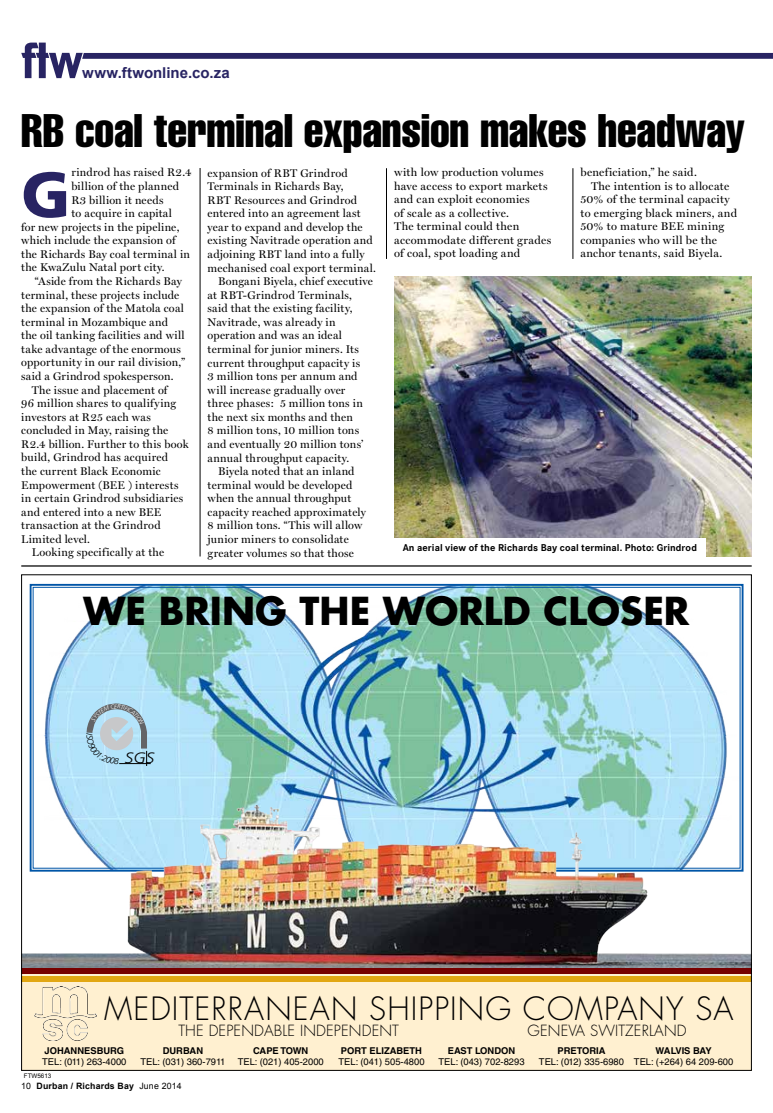
<style>
.page{position:relative;width:773px;height:1113px;background:#fff}
.page>*{position:absolute;margin:0;border:0;box-sizing:border-box;transform-origin:0 0}
.t1{font:900 63.75px "Frutiger";color:#282463}
.t2{font:46.25px "Helvetica LT Std Comp";letter-spacing:-.005em;color:#000}
.t3{font:700 37.5px "Futura Std";color:#000}
.t4{font:300 31.25px "Futura Std";letter-spacing:.035em;color:#000}
.t5{font:300 15px "Futura Std";letter-spacing:.01em;color:#000}
.t6{font:700 15px "Arial";color:#282463}
.t7{font:italic 300 15px "Frutiger LT Std";color:#000;scale:1.14 1}
.t8{font:11.25px/13.4px "Display Miller 2";letter-spacing:.025em;color:#000}
.t9{font:700 10.25px "Corporate S";letter-spacing:.01em;color:#000}
.t10{font:9.38px/11.2px "Helvetica LT Std";color:#000;text-align:center}
.t11{font:700 8.75px "Arial";letter-spacing:.02em;color:#000}
.t12{font:6.25px "Arial";color:#000}
.s1{font-weight:700}
.s2{font-weight:400}
</style>
<div class="page">
<svg style="left:21px;top:43px;width:751px;height:35px"></svg>
<svg style="left:29px;top:583px;width:715px;height:79px"></svg>
<img style="left:21px;top:662px;width:730px;height:409px">
<div style="left:21px;top:969px;width:730px;height:101px;background:#fff0d0"></div>
<img style="left:34px;top:986px;width:63px;height:54px">
<div style="left:21px;top:975px;width:730px;height:6px;background:#e2a713"></div>
<div style="left:21px;top:968px;width:730px;height:6px;background:#700"></div>
<hr style="left:119px;top:763px;width:32px;height:1px;background:#000">
<hr style="left:21px;top:565px;width:730px;height:1px;background:#000">
<img style="left:394px;top:277px;width:357px;height:279px">
<div style="left:394px;top:538px;width:311px;height:21px;background:#fff"></div>
<hr style="left:200px;top:168px;width:1px;height:388px;background:#000">
<hr style="left:386px;top:168px;width:1px;height:91px;background:#000">
<hr style="left:572px;top:168px;width:1px;height:91px;background:#000">
<svg style="left:86px;top:702px;width:61px;height:64px;background:#a9c8d8"></svg>
<h3 class="t6" style="left:82px;top:62px;width:149px">www.ftwonline.co.za</h3>
<p class="t2" style="left:21px;top:101px;width:725px">RB coal terminal expansion makes headway</p>
<p class="t1" style="left:21px;top:156px;width:51px">G</p>
<p class="t8" style="left:71px;top:166px;width:121px">rindrod has raised R2.4</p>
<p class="t8" style="left:71px;top:179px;width:109px">billion of the planned</p>
<p class="t8" style="left:71px;top:193px;width:94px">R3 billion it needs</p>
<p class="t8" style="left:71px;top:206px;width:102px">to acquire in capital</p>
<p class="t8" style="left:21px;top:220px;width:160px">for new projects in the pipeline,</p>
<p class="t8" style="left:21px;top:234px;width:156px">which include the expansion of</p>
<p class="t8" style="left:21px;top:247px;width:170px">the Richards Bay coal terminal in</p>
<p class="t8" style="left:21px;top:261px;width:145px">the KwaZulu Natal port city.</p>
<p class="t8" style="left:35px;top:274px;width:148px">“Aside from the Richards Bay</p>
<p class="t8" style="left:21px;top:288px;width:159px">terminal, these projects include</p>
<p class="t8" style="left:21px;top:301px;width:164px">the expansion of the Matola coal</p>
<p class="t8" style="left:21px;top:315px;width:148px">terminal in Mozambique and</p>
<p class="t8" style="left:21px;top:329px;width:165px">the oil tanking facilities and will</p>
<p class="t8" style="left:21px;top:342px;width:161px">take advantage of the enormous</p>
<p class="t8" style="left:21px;top:356px;width:165px">opportunity in our rail division,”</p>
<p class="t8" style="left:21px;top:369px;width:154px">said a Grindrod spokesperson.</p>
<p class="t8" style="left:32px;top:383px;width:137px">The issue and placement of</p>
<p class="t8" style="left:21px;top:396px;width:156px">96 million shares to qualifying</p>
<p class="t8" style="left:21px;top:410px;width:131px">investors at R25 each was</p>
<p class="t8" style="left:21px;top:424px;width:148px">concluded in May, raising the</p>
<p class="t8" style="left:21px;top:437px;width:169px">R2.4 billion. Further to this book</p>
<p class="t8" style="left:21px;top:451px;width:148px">build, Grindrod has acquired</p>
<p class="t8" style="left:21px;top:464px;width:141px">the current Black Economic</p>
<p class="t8" style="left:21px;top:478px;width:159px">Empowerment (BEE ) interests</p>
<p class="t8" style="left:21px;top:491px;width:163px">in certain Grindrod subsidiaries</p>
<p class="t8" style="left:21px;top:505px;width:141px">and entered into a new BEE</p>
<p class="t8" style="left:21px;top:518px;width:141px">transaction at the Grindrod</p>
<p class="t8" style="left:21px;top:532px;width:70px">Limited level.</p>
<p class="t8" style="left:32px;top:546px;width:134px">Looking specifically at the</p>
<p class="t8" style="left:207px;top:166px;width:142px">expansion of RBT Grindrod</p>
<p class="t8" style="left:207px;top:179px;width:138px">Terminals in Richards Bay,</p>
<p class="t8" style="left:207px;top:193px;width:151px">RBT Resources and Grindrod</p>
<p class="t8" style="left:207px;top:207px;width:155px">entered into an agreement last</p>
<p class="t8" style="left:207px;top:220px;width:157px">year to expand and develop the</p>
<p class="t8" style="left:207px;top:234px;width:167px">existing Navitrade operation and</p>
<p class="t8" style="left:207px;top:247px;width:158px">adjoining RBT land into a fully</p>
<p class="t8" style="left:207px;top:261px;width:170px">mechanised coal export terminal.</p>
<p class="t8" style="left:218px;top:274px;width:156px">Bongani Biyela, chief executive</p>
<p class="t8" style="left:207px;top:288px;width:146px">at RBT-Grindrod Terminals,</p>
<p class="t8" style="left:207px;top:302px;width:146px">said that the existing facility,</p>
<p class="t8" style="left:207px;top:315px;width:129px">Navitrade, was already in</p>
<p class="t8" style="left:207px;top:329px;width:136px">operation and was an ideal</p>
<p class="t8" style="left:207px;top:342px;width:153px">terminal for junior miners. Its</p>
<p class="t8" style="left:207px;top:356px;width:154px">current throughput capacity is</p>
<p class="t8" style="left:207px;top:369px;width:151px">3 million tons per annum and</p>
<p class="t8" style="left:207px;top:383px;width:139px">will increase gradually over</p>
<p class="t8" style="left:207px;top:397px;width:157px">three phases: 5 million tons in</p>
<p class="t8" style="left:207px;top:410px;width:147px">the next six months and then</p>
<p class="t8" style="left:207px;top:424px;width:153px">8 million tons, 10 million tons</p>
<p class="t8" style="left:207px;top:437px;width:157px">and eventually 20 million tons’</p>
<p class="t8" style="left:207px;top:451px;width:143px">annual throughput capacity.</p>
<p class="t8" style="left:218px;top:464px;width:138px">Biyela noted that an inland</p>
<p class="t8" style="left:207px;top:478px;width:146px">terminal would be developed</p>
<p class="t8" style="left:207px;top:491px;width:145px">when the annual throughput</p>
<p class="t8" style="left:207px;top:505px;width:160px">capacity reached approximately</p>
<p class="t8" style="left:207px;top:519px;width:156px">8 million tons. “This will allow</p>
<p class="t8" style="left:207px;top:532px;width:143px">junior miners to consolidate</p>
<p class="t8" style="left:207px;top:546px;width:148px">greater volumes so that those</p>
<p class="t8" style="left:394px;top:166px;width:159px">with low production volumes have access to export markets and can exploit economies<br>of scale as a collective.<br>The terminal could then accommodate different grades of coal, spot loading and</p>
<p class="t8" style="left:580px;top:166px;width:118px">beneficiation,” he said.</p>
<p class="t8" style="left:591px;top:179px;width:140px">The intention is to allocate</p>
<p class="t8" style="left:580px;top:193px;width:151px">50% of the terminal capacity</p>
<p class="t8" style="left:580px;top:206px;width:158px">to emerging black miners, and</p>
<p class="t8" style="left:580px;top:219px;width:145px">50% to mature BEE mining</p>
<p class="t8" style="left:580px;top:233px;width:138px">companies who will be the</p>
<p class="t8" style="left:580px;top:246px;width:143px">anchor tenants, said Biyela.</p>
<p class="t9" style="left:402px;top:541px;width:296px">An aerial view of the Richards Bay coal terminal. Photo: Grindrod</p>
<p class="t3" style="left:83px;top:585px;width:607px">WE BRING THE WORLD CLOSER</p>
<p class="t7" style="left:125px;top:749px;width:27px">SGS</p>
<p class="t4" style="left:104px;top:989px;width:630px">MEDITERRANEAN SHIPPING COMPANY SA</p>
<p class="t5" style="left:178px;top:1021px;width:222px">THE DEPENDABLE INDEPENDENT</p>
<p class="t5" style="left:527px;top:1021px;width:160px">GENEVA SWITZERLAND</p>
<p class="t10" style="left:42px;top:1044px;width:86px;text-align:left"><span class="s1">JOHANNESBURG<br></span>TEL: (011) 263-4000</p>
<p class="t12" style="left:24px;top:1071px;width:29px">FTW5613</p>
<p class="t10" style="left:140px;top:1044px;width:86px"><span class="s1">DURBAN<br></span>TEL: (031) 360-7911</p>
<p class="t11" style="left:21px;top:1080px;width:162px"><span class="s2">10</span> Durban / Richards Bay <span class="s2">June 2014</span></p>
<p class="t10" style="left:238px;top:1044px;width:88px"><span class="s1">CAPE TOWN<br></span>TEL: (021) 405-2000</p>
<p class="t10" style="left:338px;top:1044px;width:88px;text-align:left"><span class="s1">PORT ELIZABETH<br></span>TEL: (041) 505-4800</p>
<p class="t10" style="left:438px;top:1044px;width:88px"><span class="s1">EAST LONDON<br></span>TEL: (043) 702-8293</p>
<p class="t10" style="left:539px;top:1044px;width:86px"><span class="s1">PRETORIA<br></span>TEL: (012) 335-6980</p>
<p class="t10" style="left:633px;top:1044px;width:101px"><span class="s1">WALVIS BAY<br></span>TEL: (+264) 64 209-600</p>
</div>
